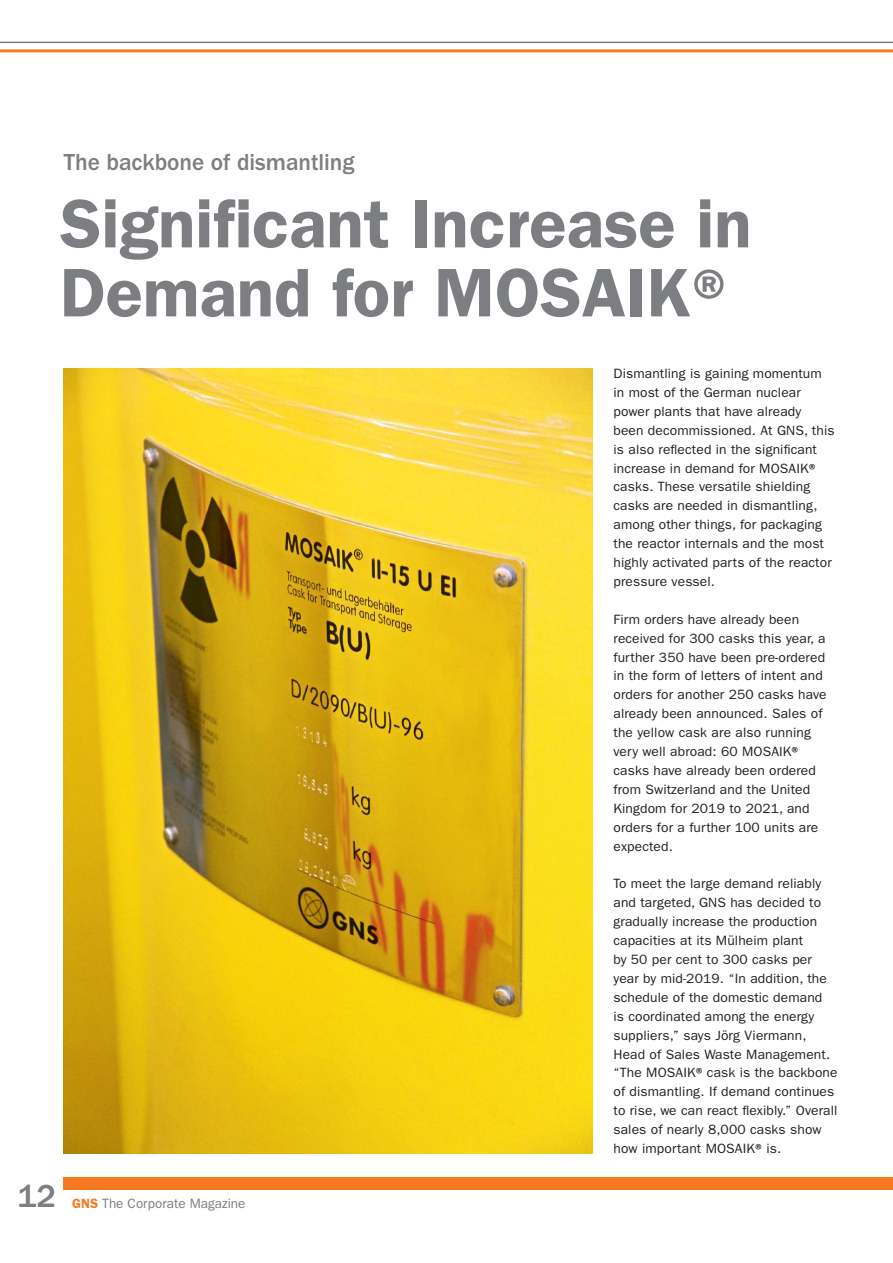
<style>
.page{position:relative;width:893px;height:1263px;background:#fff}
.page>*{position:absolute;margin:0;border:0;box-sizing:border-box;transform-origin:0 0}
.t1{font:600 69px/69px "Franklin Gothic";color:#7c7e81}
.t2{font:500 33px "Franklin Gothic";color:#7c7e81}
.t3{font:500 24px "Franklin Gothic";color:#7c7e81}
.t4{font:13.5px/18.9px "Franklin Gothic";letter-spacing:.01em;color:#231f20}
.t5{font:13.5px "Franklin Gothic";color:#7c7e81}
.s1{font-weight:600;color:#f47921}
.s2{font-weight:500}
</style>
<div class="page">
<div style="left:64px;top:1177px;width:829px;height:13px;background:#f47921"></div>
<hr style="left:0;top:42px;width:893px;height:1px;background:#7c7e81">
<hr style="left:0;top:49px;width:893px;height:3px;background:#f47921">
<img style="left:64px;top:368px;width:529px;height:785px">
<h3 class="t3" style="left:64px;top:149px;width:292px">The backbone of dismantling</h3>
<h1 class="t1" style="left:60px;top:189px;width:693px">Significant Increase in<br>Demand for MOSAIK®</h1>
<h2 class="t2" style="left:17px;top:1178px;width:40px">12</h2>
<p class="t5" style="left:72px;top:1195px;width:175px"><span class="s1">GNS</span> The Corporate Magazine</p>
<p class="t4" style="left:613px;top:364px;width:223px">Dismantling is gaining momentum in most of the German nuclear power plants that have already been decommissioned. At GNS, this is also reflected in the significant increase in demand for MOSAIK<span class="s2">® </span>casks. These versatile shielding casks are needed in dismantling, among other things, for packaging the reactor internals and the most highly activated parts of the reactor pressure vessel.</p>
<p class="t4" style="left:613px;top:610px;width:215px">Firm orders have already been received for 300 casks this year, a further 350 have been pre-ordered in the form of letters of intent and orders for another 250 casks have already been announced. Sales of the yellow cask are also running very well abroad: 60 MOSAIK<span class="s2">® </span>casks have already been ordered from Switzerland and the United<br>Kingdom for 2019 to 2021, and orders for a further 100 units are expected.</p>
<p class="t4" style="left:613px;top:874px;width:226px">To meet the large demand reliably and targeted, GNS has decided to gradually increase the production capacities at its Mülheim plant<br>by 50 per cent to 300 casks per year by mid-2019. “In addition, the schedule of the domestic demand<br>is coordinated among the energy suppliers,” says Jörg Viermann,<br>Head of Sales Waste Management. “The MOSAIK<span class="s2">®</span> cask is the backbone of dismantling. If demand continues to rise, we can react flexibly.” Overall sales of nearly 8,000 casks show how important MOSAIK<span class="s2">®</span> is.</p>
</div>
